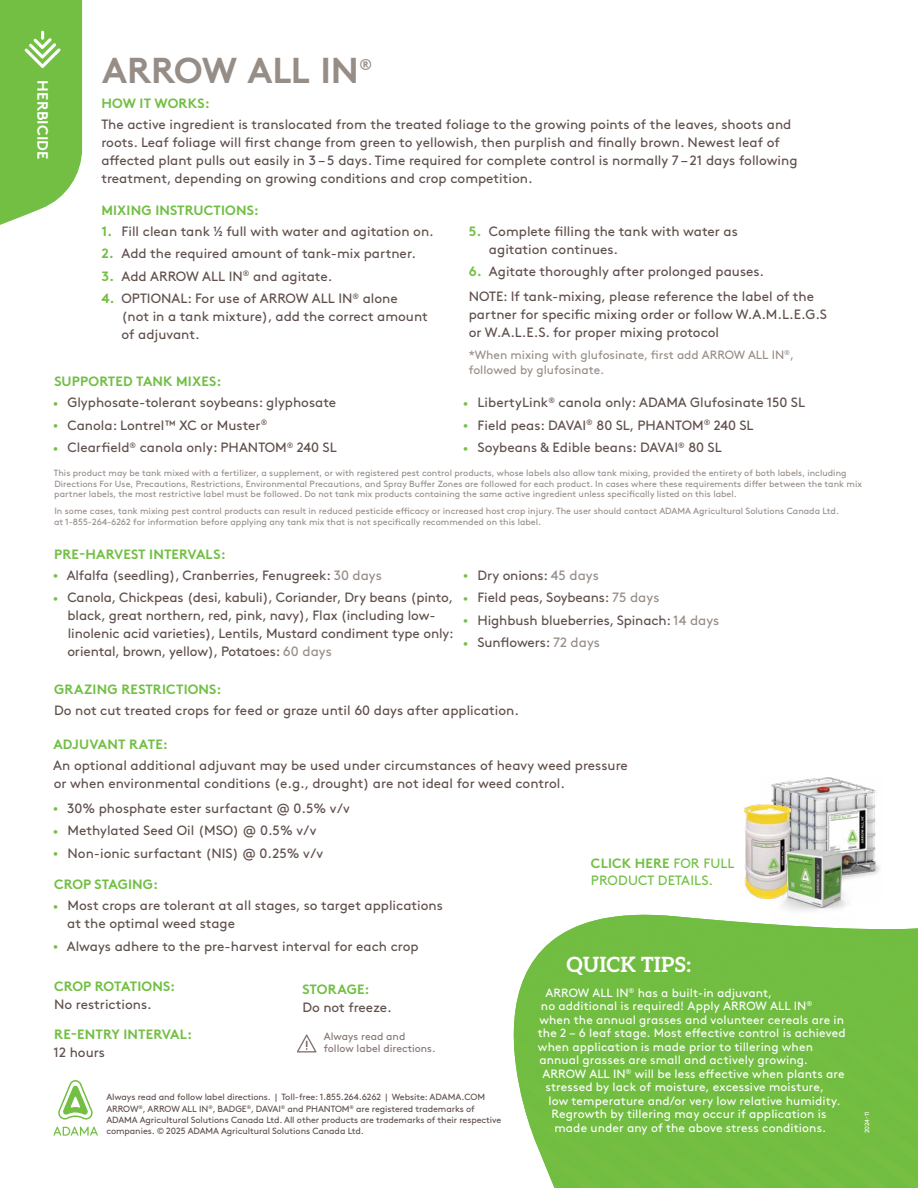
<style>
.page{position:relative;width:918px;height:1188px;background:#fff}
.page>*{position:absolute;margin:0;border:0;box-sizing:border-box;transform-origin:0 0}
.t1{font:700 36px "Brown Pro";letter-spacing:-.005em;color:#978d87}
.t2{font:700 21px "Aleo";color:#fff}
.t3{font:700 15.75px "Brown Pro";color:#978d87}
.t4{font:700 15px "Brown Pro";letter-spacing:.01em;color:#fff}
.t5{font:13.5px/18px "Brown Pro";color:#5f4f4b}
.t6{font:700 13.5px "Brown Pro";letter-spacing:.01em;color:#72bf44}
.t7{font:13.5px/16.2px "Brown Pro";letter-spacing:.01em;color:#72bf44}
.t8{font:12px "Brown Pro";letter-spacing:.01em;color:#fff}
.t9{font:12px/15px "Brown Pro";color:#978d87}
.t10{font:10.5px/12.6px "Brown Pro";color:#847470}
.t11{font:9px/10.5px "Brown Pro";color:#978d87}
.t12{font:9px/11.2px "Brown Pro";letter-spacing:-.01em;color:#5f4f4b}
.t13{font:6.15px "Brown LL";color:#fff}
.s1{font-weight:700;color:#72bf44}
.s2{font-size:9px;color:#72bf44}
.s3{color:#978d87}
.s4{font-weight:700}
</style>
<div class="page">
<svg style="left:0;top:0;width:82px;height:225px;background:#81c558"></svg>
<svg style="left:58px;top:1080px;width:35px;height:40px"></svg>
<svg style="left:53px;top:1127px;width:45px;height:9px"></svg>
<svg style="left:297px;top:1035px;width:20px;height:18px"></svg>
<div style="left:535px;top:914px;width:383px;height:274px;background:#72bd42"></div>
<div style="left:513px;top:915px;width:405px;height:226px;background:#71bd42"></div>
<img style="left:759px;top:777px;width:121px;height:122px">
<img style="left:744px;top:804px;width:46px;height:94px">
<img style="left:772px;top:845px;width:82px;height:82px">
<h1 class="t1" style="left:102px;top:42px;width:258px">ARROW ALL IN</h1>
<p class="t3" style="left:359px;top:52px;width:15px">®</p>
<p class="t4" style="left:55px;top:80px;width:81px;rotate:90deg">HERBICIDE</p>
<p class="t6" style="left:101px;top:93px;width:110px">HOW IT WORKS:</p>
<p class="t5" style="left:101px;top:114px;width:698px">The active ingredient is translocated from the treated foliage to the growing points of the leaves, shoots and roots. Leaf foliage will first change from green to yellowish, then purplish and finally brown. Newest leaf of affected plant pulls out easily in 3 – 5 days. Time required for complete control is normally 7 – 21 days following treatment, depending on growing conditions and crop competition.</p>
<p class="t6" style="left:101px;top:199px;width:159px">MIXING INSTRUCTIONS:</p>
<p class="t5" style="left:101px;top:221px;width:334px"><span class="s1">1.</span> Fill clean tank 1/2 full with water and agitation on.</p>
<p class="t5" style="left:101px;top:243px;width:316px"><span class="s1">2.</span> Add the required amount of tank-mix partner.</p>
<p class="t5" style="left:101px;top:266px;width:232px"><span class="s1">3.</span> Add ARROW ALL IN<sup>®</sup> and agitate.</p>
<p class="t5" style="left:122px;top:288px;width:308px;text-indent:-20px"><span class="s1">4.</span> OPTIONAL: For use of ARROW ALL IN<sup>®</sup> alone (not in a tank mixture), add the correct amount of adjuvant.</p>
<p class="t5" style="left:489px;top:221px;width:250px;text-indent:-20px"><span class="s1">5.</span> Complete filling the tank with water as agitation continues.</p>
<p class="t5" style="left:469px;top:258px;width:347px;line-height:24.8px"><span class="s1">6.</span> Agitate thoroughly after prolonged pauses.<br>NOTE: If tank-mixing, please reference the label of the</p>
<p class="t5" style="left:469px;top:304px;width:360px">partner for specific mixing order or follow W.A.M.L.E.G.S or W.A.L.E.S. for proper mixing protocol</p>
<p class="t9" style="left:469px;top:346px;width:327px">*When mixing with glufosinate, first add ARROW ALL IN<sup>®</sup>, followed by glufosinate.</p>
<p class="t6" style="left:54px;top:370px;width:169px">SUPPORTED TANK MIXES:</p>
<p class="t5" style="left:53px;top:392px;width:284px"><span class="s2">•</span> Glyphosate-tolerant soybeans: glyphosate</p>
<p class="t5" style="left:53px;top:415px;width:216px"><span class="s2">•</span> Canola: Lontrel™ XC or Muster<sup>®</sup></p>
<p class="t5" style="left:53px;top:437px;width:285px"><span class="s2">•</span> Clearfield<sup>®</sup> canola only: PHANTOM<sup>®</sup> 240 SL</p>
<p class="t5" style="left:463px;top:392px;width:343px"><span class="s2">•</span> LibertyLink<sup>®</sup> canola only: ADAMA Glufosinate 150 SL</p>
<p class="t5" style="left:463px;top:415px;width:292px"><span class="s2">•</span> Field peas: DAVAI<sup>®</sup> 80 SL, PHANTOM<sup>®</sup> 240 SL</p>
<p class="t5" style="left:463px;top:437px;width:260px"><span class="s2">•</span> Soybeans &amp; Edible beans: DAVAI<sup>®</sup> 80 SL</p>
<p class="t11" style="left:54px;top:467px;width:810px">This product may be tank mixed with a fertilizer, a supplement, or with registered pest control products, whose labels also allow tank mixing, provided the entirety of both labels, including<br>Directions For Use, Precautions, Restrictions, Environmental Precautions, and Spray Buffer Zones are followed for each product. In cases where these requirements differ between the tank mix partner labels, the most restrictive label must be followed. Do not tank mix products containing the same active ingredient unless specifically listed on this label.</p>
<p class="t11" style="left:54px;top:505px;width:787px">In some cases, tank mixing pest control products can result in reduced pesticide efficacy or increased host crop injury. The user should contact ADAMA Agricultural Solutions Canada Ltd. at 1-855-264-6262 for information before applying any tank mix that is not specifically recommended on this label.</p>
<p class="t6" style="left:54px;top:543px;width:173px">PRE-HARVEST INTERVALS:</p>
<p class="t5" style="left:53px;top:565px;width:330px"><span class="s2">•</span> Alfalfa (seedling), Cranberries, Fenugreek: <span class="s3">30 days</span></p>
<p class="t5" style="left:67px;top:587px;width:388px;text-indent:-14px"><span class="s2">•</span> Canola, Chickpeas (desi, kabuli), Coriander, Dry beans (pinto, black, great northern, red, pink, navy), Flax (including low&shy;linolenic acid varieties), Lentils, Mustard condiment type only: oriental, brown, yellow), Potatoes: <span class="s3">60 days</span></p>
<p class="t5" style="left:463px;top:565px;width:137px"><span class="s2">•</span> Dry onions: <span class="s3">45 days</span></p>
<p class="t5" style="left:463px;top:587px;width:198px"><span class="s2">•</span> Field peas, Soybeans: <span class="s3">75 days</span></p>
<p class="t5" style="left:463px;top:610px;width:258px"><span class="s2">•</span> Highbush blueberries, Spinach: <span class="s3">14 days</span></p>
<p class="t5" style="left:463px;top:632px;width:138px"><span class="s2">•</span> Sunflowers: <span class="s3">72 days</span></p>
<p class="t6" style="left:54px;top:679px;width:169px">GRAZING RESTRICTIONS:</p>
<p class="t5" style="left:54px;top:701px;width:467px">Do not cut treated crops for feed or graze until 60 days after application.</p>
<p class="t6" style="left:53px;top:733px;width:116px">ADJUVANT RATE:</p>
<p class="t5" style="left:53px;top:755px;width:576px">An optional additional adjuvant may be used under circumstances of heavy weed pressure or when environmental conditions (e.g., drought) are not ideal for weed control.</p>
<p class="t5" style="left:53px;top:798px;width:298px"><span class="s2">•</span> 30% phosphate ester surfactant @ 0.5% v/v</p>
<p class="t5" style="left:53px;top:821px;width:265px"><span class="s2">•</span> Methylated Seed Oil (MSO) @ 0.5% v/v</p>
<p class="t5" style="left:53px;top:843px;width:272px"><span class="s2">•</span> Non-ionic surfactant (NIS) @ 0.25% v/v</p>
<p class="t6" style="left:54px;top:874px;width:106px">CROP STAGING:</p>
<p class="t5" style="left:67px;top:896px;width:377px;text-indent:-14px"><span class="s2">•</span> Most crops are tolerant at all stages, so target applications at the optimal weed stage</p>
<p class="t5" style="left:53px;top:936px;width:367px"><span class="s2">•</span> Always adhere to the pre-harvest interval for each crop</p>
<p class="t6" style="left:54px;top:976px;width:123px">CROP ROTATIONS:</p>
<p class="t5" style="left:54px;top:995px;width:99px">No restrictions.</p>
<p class="t6" style="left:54px;top:1024px;width:139px">RE-ENTRY INTERVAL:</p>
<p class="t5" style="left:54px;top:1043px;width:53px">12 hours</p>
<p class="t7" style="left:591px;top:855px;width:145px"><span class="s4">CLICK HERE</span> FOR FULL<br>PRODUCT DETAILS.</p>
<h2 class="t2" style="left:566px;top:948px;width:126px">QUICK TIPS:</h2>
<p class="t8" style="left:545px;top:983px;width:228px">ARROW ALL IN<sup>®</sup> has a built‑in adjuvant,</p>
<p class="t8" style="left:541px;top:997px;width:273px">no additional is required! Apply ARROW ALL IN<sup>®</sup></p>
<p class="t8" style="left:539px;top:1010px;width:306px">when the annual grasses and volunteer cereals are in</p>
<p class="t8" style="left:538px;top:1024px;width:309px">the 2 – 6 leaf stage. Most effective control is achieved</p>
<p class="t8" style="left:538px;top:1037px;width:277px">when application is made prior to tillering when</p>
<p class="t8" style="left:539px;top:1051px;width:270px">annual grasses are small and actively growing.</p>
<p class="t8" style="left:542px;top:1064px;width:304px">ARROW ALL IN<sup>®</sup> will be less effective when plants are</p>
<p class="t8" style="left:545px;top:1078px;width:280px">stressed by lack of moisture, excessive moisture,</p>
<p class="t8" style="left:548px;top:1091px;width:294px">low temperature and/or very low relative humidity.</p>
<p class="t8" style="left:551px;top:1105px;width:277px">Regrowth by tillering may occur if application is</p>
<p class="t8" style="left:554px;top:1118px;width:273px">made under any of the above stress conditions.</p>
<p class="t13" style="left:862px;top:1133px;width:23px;rotate:-90deg">2024-11</p>
<p class="t6" style="left:302px;top:979px;width:69px">STORAGE:</p>
<p class="t5" style="left:302px;top:998px;width:91px">Do not freeze.</p>
<p class="t10" style="left:324px;top:1029px;width:113px">Always read and follow label directions.</p>
<p class="t12" style="left:106px;top:1091px;width:397px">Always read and follow label directions. | Toll-free: 1.855.264.6262 | Website: ADAMA.COM ARROW<sup>®</sup>, ARROW ALL IN<sup>®</sup>, BADGE<sup>®</sup>, DAVAI<sup>®</sup> and PHANTOM<sup>®</sup> are registered trademarks of ADAMA Agricultural Solutions Canada Ltd. All other products are trademarks of their respective companies. © 2025 ADAMA Agricultural Solutions Canada Ltd.</p>
</div>
